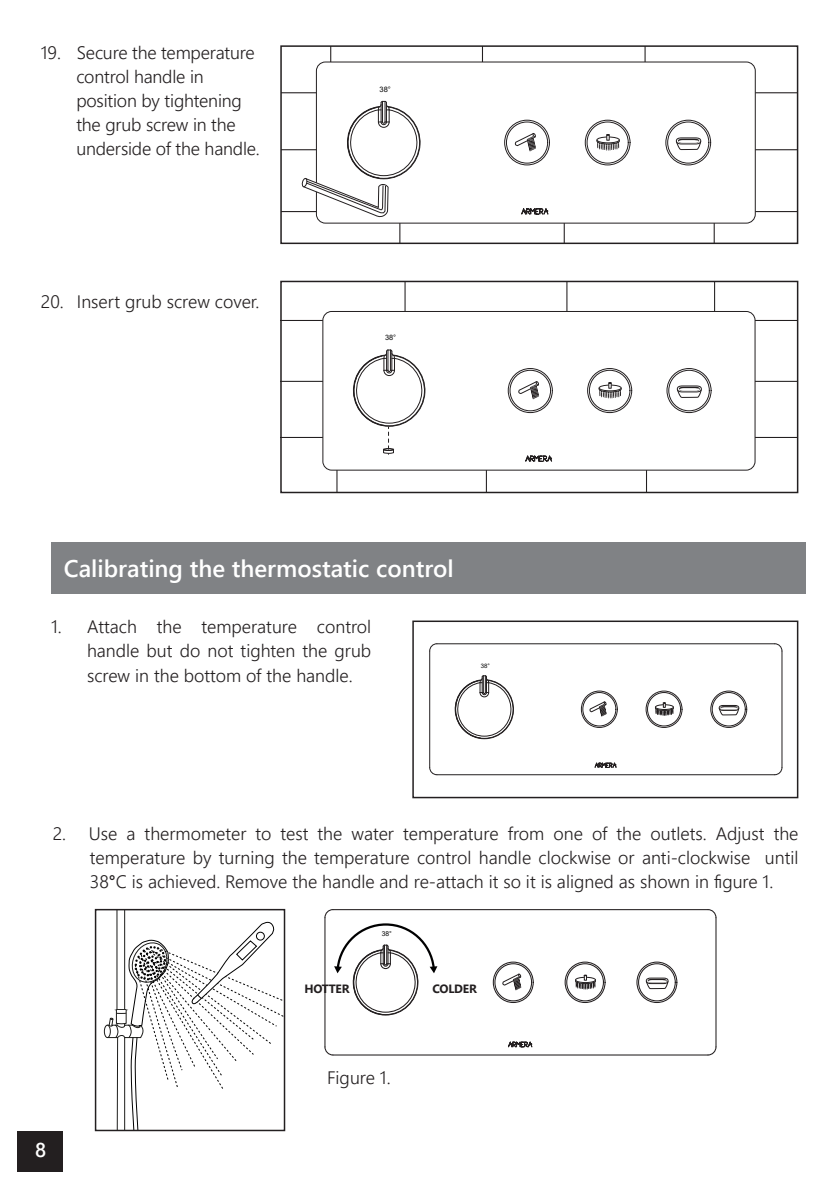
<style>
.page{position:relative;width:840px;height:1191px;background:#fff}
.page>*{position:absolute;margin:0;border:0;box-sizing:border-box;transform-origin:0 0}
.t1{font:600 24px "Segoe UI";color:#fff}
.t2{font:600 20px "Segoe UI";color:#fff}
.t3{font:300 18px/24px "Segoe UI";color:#231f20;text-align:justify}
.t4{font:700 12px "Segoe UI";letter-spacing:-.02em;color:#231f20}
.t5{font:7.4px "Arial";color:#000001}
.t6{font:6.8px "Arial";color:#000001}
.t7{font:6px "Arial";color:#000001}
.s1{font-weight:600}
</style>
<div class="page">
<div style="left:51px;top:541px;width:754px;height:52px;background:#808285"></div>
<hr style="left:429px;top:651px;width:1px;height:116px;background:#231f20">
<hr style="left:436px;top:774px;width:338px;height:1px;background:#231f20">
<hr style="left:436px;top:643px;width:338px;height:1px;background:#231f20">
<hr style="left:781px;top:651px;width:1px;height:116px;background:#231f20">
<svg style="left:429px;top:766px;width:8px;height:9px"></svg>
<svg style="left:429px;top:643px;width:8px;height:9px"></svg>
<div style="left:580px;top:690px;width:37px;height:38px;border:1px solid #231f20;border-radius:50%"></div>
<div style="left:582px;top:692px;width:34px;height:34px;border:1px solid #231f20;border-radius:50%"></div>
<svg style="left:773px;top:766px;width:9px;height:9px"></svg>
<div style="left:710px;top:690px;width:36px;height:38px;border:1px solid #231f20;border-radius:50%"></div>
<div style="left:645px;top:690px;width:37px;height:38px;border:1px solid #231f20;border-radius:50%"></div>
<div style="left:711px;top:692px;width:34px;height:34px;border:1px solid #231f20;border-radius:50%"></div>
<div style="left:646px;top:692px;width:34px;height:34px;border:1px solid #231f20;border-radius:50%"></div>
<svg style="left:773px;top:643px;width:9px;height:9px"></svg>
<svg style="left:454px;top:675px;width:60px;height:64px"></svg>
<svg style="left:594px;top:762px;width:22px;height:6px"></svg>
<svg style="left:589px;top:701px;width:17px;height:16px"></svg>
<svg style="left:718px;top:705px;width:20px;height:10px"></svg>
<svg style="left:654px;top:702px;width:19px;height:14px"></svg>
<div style="left:412px;top:620px;width:386px;height:178px;border:2px solid #231f20"></div>
<div style="left:104px;top:1025px;width:6px;height:12px;border:1px solid #1d1d1b;border-radius:50%"></div>
<svg style="left:107px;top:912px;width:175px;height:216px"></svg>
<div style="left:95px;top:909px;width:190px;height:222px;border:2px solid #231f20"></div>
<hr style="left:324px;top:917px;width:1px;height:130px;background:#231f20">
<hr style="left:333px;top:1054px;width:374px;height:1px;background:#231f20">
<hr style="left:333px;top:909px;width:374px;height:1px;background:#231f20">
<hr style="left:715px;top:917px;width:1px;height:130px;background:#231f20">
<svg style="left:324px;top:1045px;width:10px;height:11px"></svg>
<div style="left:492px;top:961px;width:41px;height:42px;border:1px solid #231f20;border-radius:50%"></div>
<div style="left:494px;top:963px;width:38px;height:38px;border:1px solid #231f20;border-radius:50%"></div>
<svg style="left:706px;top:1045px;width:10px;height:11px"></svg>
<div style="left:636px;top:961px;width:41px;height:42px;border:1px solid #231f20;border-radius:50%"></div>
<div style="left:564px;top:961px;width:41px;height:42px;border:1px solid #231f20;border-radius:50%"></div>
<div style="left:637px;top:963px;width:38px;height:38px;border:1px solid #231f20;border-radius:50%"></div>
<div style="left:566px;top:963px;width:37px;height:38px;border:1px solid #231f20;border-radius:50%"></div>
<svg style="left:706px;top:909px;width:10px;height:9px"></svg>
<svg style="left:324px;top:909px;width:113px;height:106px"></svg>
<svg style="left:508px;top:1041px;width:24px;height:7px"></svg>
<svg style="left:502px;top:973px;width:19px;height:17px"></svg>
<svg style="left:645px;top:977px;width:23px;height:12px"></svg>
<svg style="left:575px;top:974px;width:20px;height:15px"></svg>
<div style="left:17px;top:1131px;width:46px;height:41px;background:#231f20"></div>
<hr style="left:404px;top:281px;width:1px;height:39px;background:#231f20">
<hr style="left:713px;top:281px;width:1px;height:39px;background:#231f20">
<hr style="left:566px;top:281px;width:1px;height:39px;background:#231f20">
<svg style="left:322px;top:311px;width:433px;height:9px"></svg>
<svg style="left:322px;top:311px;width:69px;height:1px"></svg>
<svg style="left:283px;top:320px;width:511px;height:170px"></svg>
<div style="left:280px;top:281px;width:517px;height:212px;border:2px solid #231f20"></div>
<svg style="left:283px;top:48px;width:511px;height:45px"></svg>
<hr style="left:481px;top:46px;width:1px;height:47px;background:#231f20">
<svg style="left:315px;top:61px;width:440px;height:40px"></svg>
<svg style="left:283px;top:101px;width:511px;height:140px"></svg>
<div style="left:280px;top:45px;width:517px;height:199px;border:2px solid #231f20"></div>
<p class="t3" style="left:76px;top:39px;width:185px;text-align:left;text-indent:-35px">19. Secure the temperature control handle in position by tightening the grub screw in the underside of the handle.</p>
<p class="t3" style="left:41px;top:288px;width:220px">20. Insert grub screw cover.</p>
<p class="t5" style="left:379px;top:84px;width:13px">38°</p>
<p class="t5" style="left:385px;top:332px;width:13px">38°</p>
<p class="t1" style="left:64px;top:546px;width:391px">Calibrating the thermostatic control</p>
<p class="t3" style="left:87px;top:613px;width:285px;text-indent:-36px">1. Attach the temperature control handle but do not tighten the grub screw in the bottom of the handle.</p>
<p class="t7" style="left:480px;top:661px;width:11px">38°</p>
<p class="t3" style="left:90px;top:820px;width:709px;text-indent:-37px">2. Use a thermometer to test the water temperature from one of the outlets. Adjust the temperature by turning the temperature control handle clockwise or anti-clockwise until 38<span class="s1">°</span>C is achieved. Remove the handle and re-attach it so it is aligned as shown in figure 1.</p>
<p class="t6" style="left:381px;top:929px;width:12px">38°</p>
<p class="t4" style="left:304px;top:977px;width:47px">HOTTER</p>
<p class="t4" style="left:432px;top:977px;width:46px">COLDER</p>
<p class="t2" style="left:35px;top:1131px;width:13px">8</p>
<p class="t3" style="left:327px;top:1064px;width:65px">Figure 1.</p>
</div>
